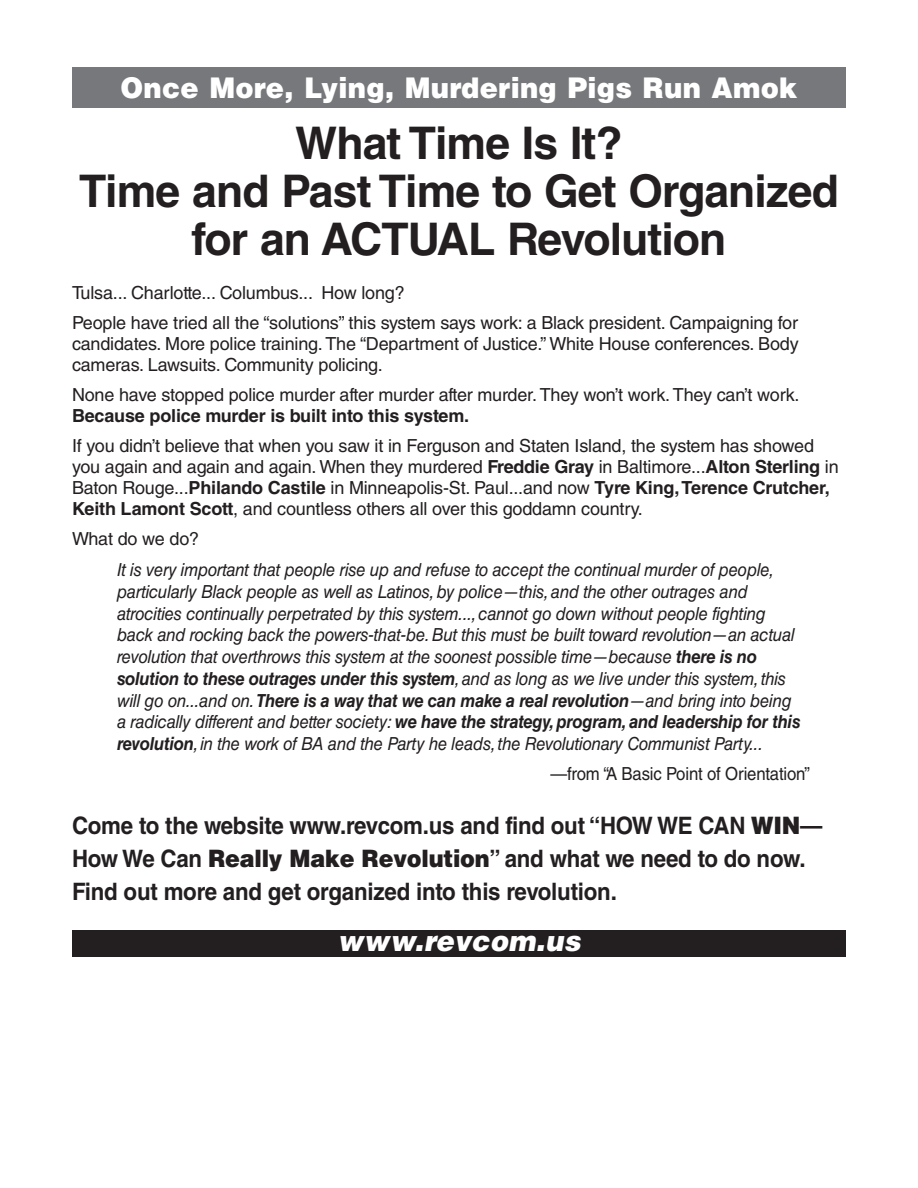
<style>
.page{position:relative;width:918px;height:1188px;background:#fff}
.page>*{position:absolute;margin:0;border:0;box-sizing:border-box;transform-origin:0 0}
.t1{font:700 45px/48px "Helvetica LT Std";letter-spacing:-.02em;color:#231f20;text-align:center}
.t2{font:900 28.5px "Helvetica LT Std";letter-spacing:.01em;color:#fff;scale:.96 1}
.t3{font:italic 900 28.5px "Helvetica LT Std";letter-spacing:.01em;color:#fff;scale:.96 1}
.t4{font:700 24px/33px "Helvetica LT Std";letter-spacing:-.01em;color:#231f20;scale:.93 1}
.t5{font:italic 18px/21.8px "Helvetica LT Std";letter-spacing:-.015em;color:#231f20;scale:.93 1}
.t6{font:18px/21px "Helvetica LT Std";letter-spacing:-.01em;color:#231f20}
.t7{font:700 18px "Helvetica LT Std";letter-spacing:-.01em;color:#231f20}
.t8{font:18px "Helvetica LT Std";letter-spacing:-.01em;color:#231f20;scale:.93 1}
.s1{font-weight:700}
.s2{font-weight:900}
</style>
<div class="page">
<div style="left:72px;top:68px;width:774px;height:40px;background:#76787b"></div>
<div style="left:72px;top:930px;width:774px;height:27px;background:#231f20"></div>
<h2 class="t2" style="left:120px;top:69px;width:707px">Once More, Lying, Murdering Pigs Run Amok</h2>
<h1 class="t1" style="left:79px;top:118px;width:762px">What Time Is It?<br>Time and Past Time to Get Organized for an ACTUAL Revolution</h1>
<p class="t6" style="left:72px;top:278px;width:728px;line-height:30px">Tulsa... Charlotte... Columbus... How long?<br>People have tried all the “solutions” this system says work: a Black president. Campaigning for</p>
<p class="t6" style="left:72px;top:334px;width:728px">candidates. More police training. The “Department of Justice.” White House conferences. Body cameras. Lawsuits. Community policing.</p>
<p class="t6" style="left:72px;top:385px;width:729px">None have stopped police murder after murder after murder. They won’t work. They can’t work.</p>
<p class="t7" style="left:72px;top:405px;width:399px">Because police murder is built into this system.</p>
<p class="t6" style="left:72px;top:436px;width:768px">If you didn’t believe that when you saw it in Ferguson and Staten Island, the system has showed you again and again and again. When they murdered <span class="s1">Freddie Gray</span> in Baltimore...<span class="s1">Alton Sterling</span> in Baton Rouge...<span class="s1">Philando Castile</span> in Minneapolis-St. Paul...and now <span class="s1">Tyre King, Terence Crutcher, Keith Lamont Scott</span>, and countless others all over this goddamn country.</p>
<p class="t6" style="left:72px;top:529px;width:129px">What do we do?</p>
<p class="t5" style="left:117px;top:559px;width:736px">It is very important that people rise up and refuse to accept the continual murder of people, particularly Black people as well as Latinos, by police—this, and the other outrages and atrocities continually perpetrated by this system..., cannot go down without people fighting back and rocking back the powers-that-be. But this must be built toward revolution—an actual revolution that overthrows this system at the soonest possible time—because <span class="s1">there is no solution to these outrages under this system</span>, and as long as we live under this system, this will go on...and on. <span class="s1">There is a way that we can make a real revolution</span>—and bring into being a radically different and better society: <span class="s1">we have the strategy, program, and leadership for this revolution</span>, in the work of BA and the Party he leads, the Revolutionary Communist Party...</p>
<p class="t8" style="left:551px;top:763px;width:280px">—from “A Basic Point of Orientation”</p>
<h3 class="t4" style="left:72px;top:809px;width:809px">Come to the website www.revcom.us and find out “HOW WE CAN <span class="s2">WIN</span>—<br>How We Can <span class="s2">Really Make Revolution</span>” and what we need to do now.<br>Find out more and get organized into this revolution.</h3>
<h2 class="t3" style="left:338px;top:922px;width:255px">www.revcom.us</h2>
</div>
